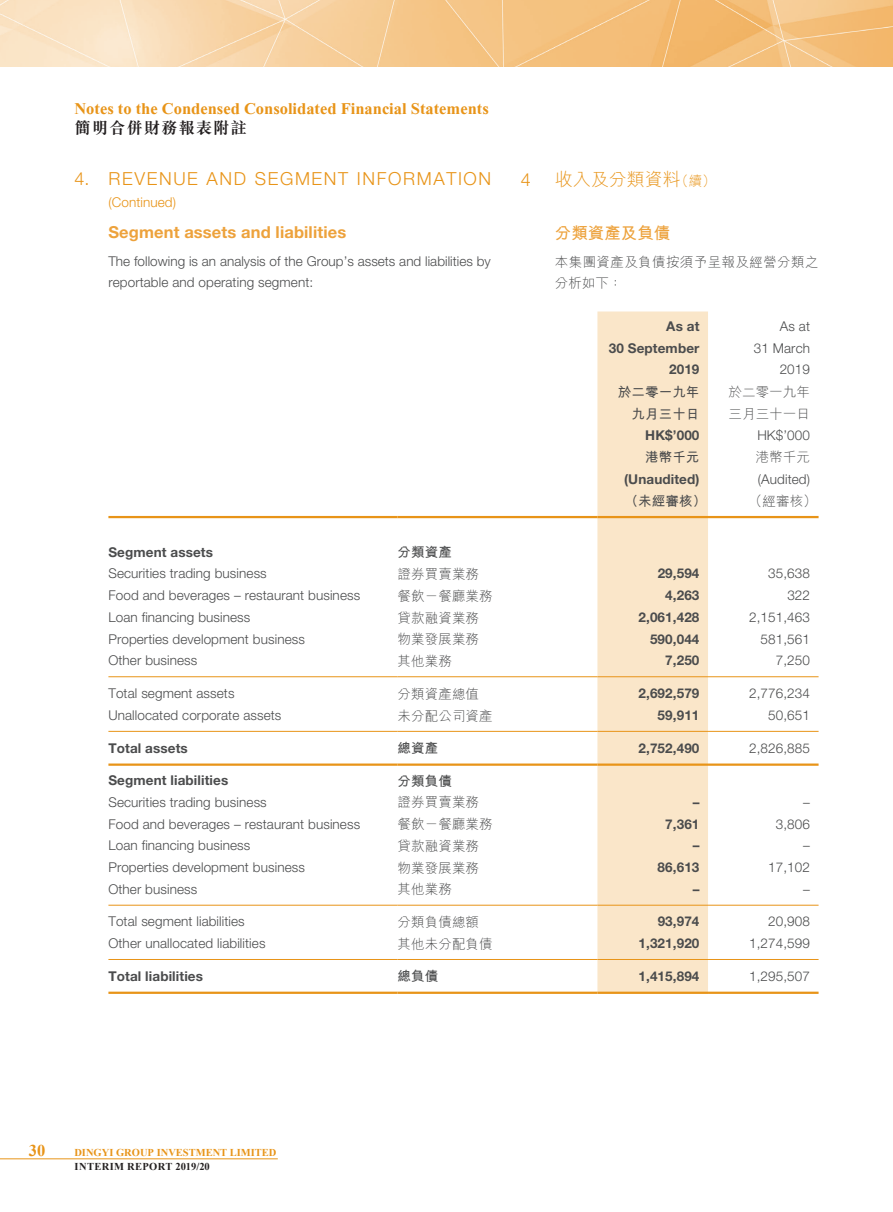
<style>
.page{position:relative;width:893px;height:1212px;background:#fff}
.page>*{position:absolute;margin:0;border:0;box-sizing:border-box;transform-origin:0 0}
.t1{font:300 18px "Helvetica Neue LT Std";letter-spacing:.09em;color:#e89418}
.t2{font:300 18px "M Hei HK";color:#e89418}
.t3{font:700 16.5px "Times New Roman";color:#e89418}
.t4{font:700 16.5px "Helvetica Neue LT Std";letter-spacing:.01em;color:#eda23c}
.t5{font:700 16.5px "M Sung HK";letter-spacing:.05em;color:#231f20}
.t6{font:700 16.5px "M Hei HK";color:#eda23c}
.t7{font:700 16.5px "Times New Roman";color:#e89418}
.t8{font:300 13.5px/21.8px "Helvetica Neue LT Std";letter-spacing:.01em;color:#4b4c4d}
.t9{font:700 13.5px/21.8px "Helvetica Neue LT Std";letter-spacing:.01em;color:#4b4c4d;text-align:right}
.t10{font:300 13.5px "M Hei HK";letter-spacing:.01em;color:#4b4c4d}
.t11{font:700 13.5px "M Hei HK";letter-spacing:.01em;color:#4b4c4d}
.t12{font:300 13.5px/21.8px "M Hei HK";letter-spacing:.03em;color:#4b4c4d}
.t13{font:300 13.5px "Helvetica Neue LT Std";letter-spacing:.01em;color:#e89418}
.t14{font:700 10.5px "Times New Roman";color:#e89418}
.t15{font:700 10.5px "Times New Roman";letter-spacing:.035em;color:#231f20}
.s1{font-size:13.5px}
</style>
<div class="page">
<img style="left:0;top:0;width:893px;height:67px">
<hr style="left:0;top:1158px;width:278px;height:1px;background:#e89418">
<div style="left:597px;top:311px;width:111px;height:680px;background:#fae6c9"></div>
<hr style="left:108px;top:516px;width:290px;height:2px;background:#e89418">
<hr style="left:398px;top:516px;width:199px;height:2px;background:#e89418">
<hr style="left:597px;top:516px;width:111px;height:2px;background:#e89418">
<hr style="left:708px;top:516px;width:111px;height:2px;background:#e89418">
<hr style="left:108px;top:676px;width:290px;height:1px;background:#e89418">
<hr style="left:398px;top:676px;width:199px;height:1px;background:#e89418">
<hr style="left:597px;top:676px;width:111px;height:1px;background:#e89418">
<hr style="left:708px;top:676px;width:111px;height:1px;background:#e89418">
<hr style="left:108px;top:731px;width:290px;height:1px;background:#e89418">
<hr style="left:398px;top:731px;width:199px;height:1px;background:#e89418">
<hr style="left:597px;top:731px;width:111px;height:1px;background:#e89418">
<hr style="left:708px;top:731px;width:111px;height:1px;background:#e89418">
<hr style="left:108px;top:763px;width:290px;height:3px;background:#e89418">
<hr style="left:398px;top:763px;width:199px;height:3px;background:#e89418">
<hr style="left:597px;top:763px;width:111px;height:3px;background:#e89418">
<hr style="left:708px;top:763px;width:111px;height:3px;background:#e89418">
<hr style="left:108px;top:905px;width:290px;height:1px;background:#e89418">
<hr style="left:398px;top:905px;width:199px;height:1px;background:#e89418">
<hr style="left:597px;top:905px;width:111px;height:1px;background:#e89418">
<hr style="left:708px;top:905px;width:111px;height:1px;background:#e89418">
<hr style="left:108px;top:959px;width:290px;height:1px;background:#e89418">
<hr style="left:398px;top:959px;width:199px;height:1px;background:#e89418">
<hr style="left:597px;top:959px;width:111px;height:1px;background:#e89418">
<hr style="left:708px;top:959px;width:111px;height:1px;background:#e89418">
<hr style="left:108px;top:991px;width:290px;height:3px;background:#e89418">
<hr style="left:398px;top:991px;width:199px;height:3px;background:#e89418">
<hr style="left:597px;top:991px;width:111px;height:3px;background:#e89418">
<hr style="left:708px;top:991px;width:111px;height:3px;background:#e89418">
<p class="t3" style="left:74px;top:103px;width:416px">Notes to the Condensed Consolidated Financial Statements</p>
<p class="t5" style="left:74px;top:116px;width:174px">簡明合併財務報表附註</p>
<h1 class="t1" style="left:74px;top:168px;width:418px">4. REVENUE AND SEGMENT INFORMATION</h1>
<p class="t13" style="left:108px;top:194px;width:69px">(Continued)</p>
<p class="t4" style="left:108px;top:222px;width:239px">Segment assets and liabilities</p>
<p class="t8" style="left:108px;top:250px;width:384px">The following is an analysis of the Group’s assets and liabilities by reportable and operating segment:</p>
<h1 class="t1" style="left:521px;top:169px;width:12px">4</h1>
<h1 class="t2" style="left:555px;top:167px;width:162px">收入及分類資料<span class="s1">（續）</span></h1>
<p class="t6" style="left:555px;top:221px;width:117px">分類資產及負債</p>
<p class="t12" style="left:555px;top:250px;width:265px">本集團資產及負債按須予呈報及經營分類之分析如下：</p>
<p class="t9" style="left:609px;top:315px;width:92px">As at<br>30 September</p>
<p class="t8" style="left:754px;top:315px;width:58px;text-align:right">As at<br>31 March</p>
<p class="t9" style="left:669px;top:358px;width:32px">2019</p>
<p class="t8" style="left:780px;top:358px;width:32px">2019</p>
<p class="t11" style="left:618px;top:382px;width:83px">於二零一九年</p>
<p class="t10" style="left:728px;top:382px;width:83px">於二零一九年</p>
<p class="t11" style="left:631px;top:404px;width:69px">九月三十日</p>
<p class="t10" style="left:728px;top:404px;width:83px">三月三十一日</p>
<p class="t9" style="left:645px;top:424px;width:56px">HK$’000</p>
<p class="t8" style="left:757px;top:424px;width:54px">HK$’000</p>
<p class="t11" style="left:645px;top:447px;width:56px">港幣千元</p>
<p class="t10" style="left:756px;top:448px;width:56px">港幣千元</p>
<p class="t9" style="left:624px;top:468px;width:77px">(Unaudited)</p>
<p class="t8" style="left:758px;top:468px;width:54px">(Audited)</p>
<p class="t11" style="left:625px;top:491px;width:83px">（未經審核）</p>
<p class="t10" style="left:749px;top:491px;width:69px">（經審核）</p>
<p class="t9" style="left:108px;top:541px;width:106px">Segment assets</p>
<p class="t11" style="left:398px;top:542px;width:56px">分類資產</p>
<p class="t8" style="left:108px;top:562px;width:160px">Securities trading business</p>
<p class="t10" style="left:398px;top:564px;width:83px">證券買賣業務</p>
<p class="t9" style="left:658px;top:562px;width:43px">29,594</p>
<p class="t8" style="left:768px;top:562px;width:43px">35,638</p>
<p class="t8" style="left:108px;top:584px;width:253px">Food and beverages – restaurant business</p>
<p class="t10" style="left:398px;top:586px;width:97px">餐飲－餐廳業務</p>
<p class="t9" style="left:665px;top:584px;width:36px">4,263</p>
<p class="t8" style="left:787px;top:584px;width:24px">322</p>
<p class="t8" style="left:108px;top:606px;width:143px">Loan financing business</p>
<p class="t10" style="left:398px;top:608px;width:83px">貸款融資業務</p>
<p class="t9" style="left:638px;top:606px;width:62px">2,061,428</p>
<p class="t8" style="left:749px;top:606px;width:62px">2,151,463</p>
<p class="t8" style="left:108px;top:628px;width:198px">Properties development business</p>
<p class="t10" style="left:398px;top:630px;width:83px">物業發展業務</p>
<p class="t9" style="left:650px;top:628px;width:51px">590,044</p>
<p class="t8" style="left:761px;top:628px;width:51px">581,561</p>
<p class="t8" style="left:108px;top:649px;width:90px">Other business</p>
<p class="t10" style="left:398px;top:651px;width:56px">其他業務</p>
<p class="t9" style="left:665px;top:649px;width:36px">7,250</p>
<p class="t8" style="left:776px;top:649px;width:36px">7,250</p>
<p class="t8" style="left:108px;top:682px;width:128px">Total segment assets</p>
<p class="t10" style="left:398px;top:684px;width:83px">分類資產總值</p>
<p class="t9" style="left:638px;top:682px;width:62px">2,692,579</p>
<p class="t8" style="left:749px;top:682px;width:62px">2,776,234</p>
<p class="t8" style="left:108px;top:704px;width:174px">Unallocated corporate assets</p>
<p class="t10" style="left:398px;top:706px;width:97px">未分配公司資產</p>
<p class="t9" style="left:658px;top:704px;width:43px">59,911</p>
<p class="t8" style="left:768px;top:704px;width:43px">50,651</p>
<p class="t9" style="left:108px;top:736px;width:81px">Total assets</p>
<p class="t11" style="left:398px;top:738px;width:42px">總資產</p>
<p class="t9" style="left:638px;top:736px;width:62px">2,752,490</p>
<p class="t8" style="left:749px;top:736px;width:62px">2,826,885</p>
<p class="t9" style="left:108px;top:769px;width:121px">Segment liabilities</p>
<p class="t11" style="left:398px;top:771px;width:56px">分類負債</p>
<p class="t8" style="left:108px;top:791px;width:160px">Securities trading business</p>
<p class="t10" style="left:398px;top:793px;width:83px">證券買賣業務</p>
<p class="t9" style="left:693px;top:791px;width:8px">–</p>
<p class="t8" style="left:803px;top:791px;width:8px">–</p>
<p class="t8" style="left:108px;top:813px;width:253px">Food and beverages – restaurant business</p>
<p class="t10" style="left:398px;top:815px;width:97px">餐飲－餐廳業務</p>
<p class="t9" style="left:665px;top:812px;width:36px">7,361</p>
<p class="t8" style="left:776px;top:813px;width:36px">3,806</p>
<p class="t8" style="left:108px;top:834px;width:143px">Loan financing business</p>
<p class="t10" style="left:398px;top:836px;width:83px">貸款融資業務</p>
<p class="t9" style="left:693px;top:834px;width:8px">–</p>
<p class="t8" style="left:803px;top:834px;width:8px">–</p>
<p class="t8" style="left:108px;top:856px;width:198px">Properties development business</p>
<p class="t10" style="left:398px;top:858px;width:83px">物業發展業務</p>
<p class="t9" style="left:658px;top:856px;width:43px">86,613</p>
<p class="t8" style="left:768px;top:856px;width:43px">17,102</p>
<p class="t8" style="left:108px;top:878px;width:90px">Other business</p>
<p class="t10" style="left:398px;top:880px;width:56px">其他業務</p>
<p class="t9" style="left:693px;top:878px;width:8px">–</p>
<p class="t8" style="left:803px;top:878px;width:8px">–</p>
<p class="t8" style="left:108px;top:910px;width:138px">Total segment liabilities</p>
<p class="t10" style="left:398px;top:912px;width:83px">分類負債總額</p>
<p class="t9" style="left:658px;top:910px;width:43px">93,974</p>
<p class="t8" style="left:768px;top:910px;width:43px">20,908</p>
<p class="t8" style="left:108px;top:932px;width:159px">Other unallocated liabilities</p>
<p class="t10" style="left:398px;top:934px;width:97px">其他未分配負債</p>
<p class="t9" style="left:638px;top:932px;width:62px">1,321,920</p>
<p class="t8" style="left:749px;top:932px;width:62px">1,274,599</p>
<p class="t9" style="left:108px;top:965px;width:96px">Total liabilities</p>
<p class="t11" style="left:398px;top:966px;width:42px">總負債</p>
<p class="t9" style="left:638px;top:965px;width:62px">1,415,894</p>
<p class="t8" style="left:749px;top:965px;width:62px">1,295,507</p>
<p class="t7" style="left:29px;top:1138px;width:18px">30</p>
<p class="t14" style="left:74px;top:1145px;width:204px">DINGYI GROUP INVESTMENT LIMITED</p>
<p class="t15" style="left:75px;top:1159px;width:137px">INTERIM REPORT 2019/20</p>
</div>
